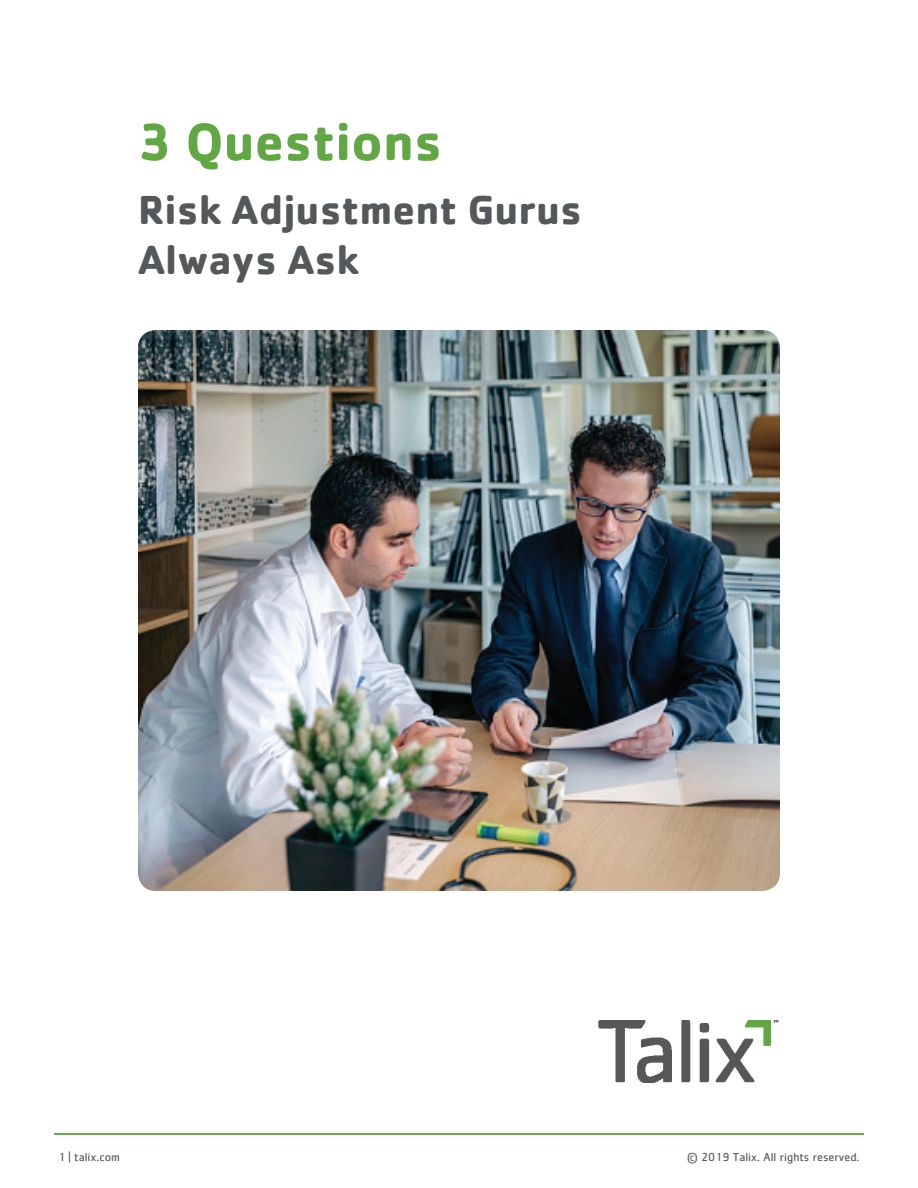
<style>
.page{position:relative;width:918px;height:1188px;background:#fff}
.page>*{position:absolute;margin:0;border:0;box-sizing:border-box;transform-origin:0 0}
.t1{font:700 54px "Cachet Std";color:#61a844}
.t2{font:700 42px/50.4px "Cachet Std";color:#54585a}
.t3{font:12px "Cachet Std";color:#54585a}
</style>
<div class="page">
<hr style="left:54px;top:1133px;width:810px;height:2px;background:#61a844">
<img style="left:138px;top:330px;width:642px;height:561px">
<img style="left:598px;top:1020px;width:181px;height:63px">
<h1 class="t1" style="left:138px;top:107px;width:306px">3 Questions</h1>
<h2 class="t2" style="left:138px;top:183px;width:446px">Risk Adjustment Gurus<br>Always Ask</h2>
<p class="t3" style="left:58px;top:1150px;width:63px">1 | talix.com</p>
<p class="t3" style="left:687px;top:1150px;width:174px">© 2019 Talix. All rights reserved.</p>
</div>
